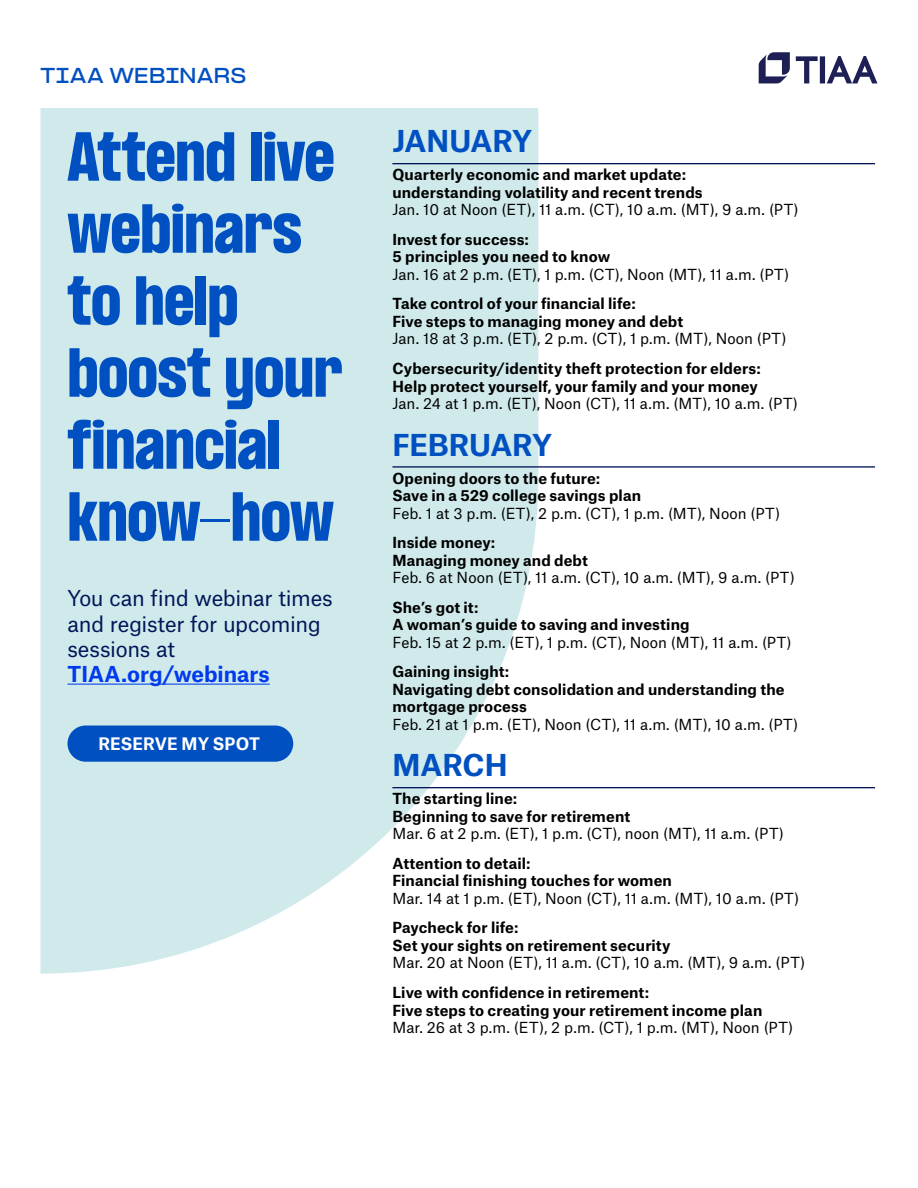
<style>
.page{position:relative;width:918px;height:1188px;background:#fff}
.page>*{position:absolute;margin:0;border:0;box-sizing:border-box;transform-origin:0 0}
.t1{font:900 condensed 60px/72px "PP Formula";letter-spacing:-.005em;color:#0050c1}
.t2{font:700 28.8px "Atlas Grotesk";letter-spacing:-.01em;color:#0050c1}
.t3{font:21px/25.2px "Atlas Grotesk";letter-spacing:-.015em;color:#041459}
.t4{font:700 21px "Atlas Grotesk";color:#003aec}
.t5{font:700 expanded 18px "PP Formula";letter-spacing:.01em;color:#0050c1}
.t6{font:700 16.5px "Atlas Grotesk";letter-spacing:.005em;color:#fff}
.t7{font:700 14.55px/17.5px "Atlas Grotesk";letter-spacing:.01em;color:#000}
.t8{font:14.55px "Atlas Grotesk";letter-spacing:.005em;color:#000}
</style>
<div class="page">
<svg style="left:41px;top:108px;width:497px;height:866px;background:#d5eced"></svg>
<hr style="left:68px;top:684px;width:202px;height:1px;background:#003aec">
<div style="left:68px;top:726px;width:225px;height:36px;background:#0050c1;border-radius:18px"></div>
<hr style="left:392px;top:163px;width:483px;height:1px;background:#041459">
<hr style="left:392px;top:466px;width:483px;height:2px;background:#041459">
<hr style="left:392px;top:787px;width:483px;height:1px;background:#041459">
<svg style="left:796px;top:56px;width:81px;height:27px"></svg>
<svg style="left:759px;top:52px;width:31px;height:31px"></svg>
<p class="t5" style="left:40px;top:64px;width:207px">TIAA WEBINARS</p>
<h1 class="t1" style="left:68px;top:121px;width:276px">Attend live webinars to help boost your financial know-how</h1>
<h3 class="t3" style="left:68px;top:584px;width:267px">You can find webinar times and register for upcoming sessions at</h3>
<h3 class="t4" style="left:68px;top:657px;width:204px">TIAA.org/webinars</h3>
<p class="t6" style="left:98px;top:730px;width:163px">RESERVE MY SPOT</p>
<h2 class="t2" style="left:392px;top:118px;width:141px">JANUARY</h2>
<p class="t7" style="left:392px;top:164px;width:312px">Quarterly economic and market update: understanding volatility and recent trends</p>
<p class="t8" style="left:392px;top:198px;width:408px">Jan. 10 at Noon (ET), 11 a.m. (CT), 10 a.m. (MT), 9 a.m. (PT)</p>
<p class="t7" style="left:392px;top:229px;width:219px">Invest for success:<br>5 principles you need to know</p>
<p class="t8" style="left:392px;top:263px;width:398px">Jan. 16 at 2 p.m. (ET), 1 p.m. (CT), Noon (MT), 11 a.m. (PT)</p>
<p class="t7" style="left:392px;top:294px;width:292px">Take control of your financial life:<br>Five steps to managing money and debt</p>
<p class="t8" style="left:392px;top:327px;width:396px">Jan. 18 at 3 p.m. (ET), 2 p.m. (CT), 1 p.m. (MT), Noon (PT)</p>
<p class="t7" style="left:392px;top:358px;width:370px">Cybersecurity/identity theft protection for elders:<br>Help protect yourself, your family and your money</p>
<p class="t8" style="left:392px;top:392px;width:407px">Jan. 24 at 1 p.m. (ET), Noon (CT), 11 a.m. (MT), 10 a.m. (PT)</p>
<h2 class="t2" style="left:392px;top:421px;width:161px">FEBRUARY</h2>
<p class="t7" style="left:392px;top:468px;width:250px">Opening doors to the future:<br>Save in a 529 college savings plan</p>
<p class="t8" style="left:392px;top:501px;width:389px">Feb. 1 at 3 p.m. (ET), 2 p.m. (CT), 1 p.m. (MT), Noon (PT)</p>
<p class="t7" style="left:392px;top:532px;width:197px">Inside money:<br>Managing money and debt</p>
<p class="t8" style="left:392px;top:566px;width:404px">Feb. 6 at Noon (ET), 11 a.m. (CT), 10 a.m. (MT), 9 a.m. (PT)</p>
<p class="t7" style="left:392px;top:597px;width:299px">She’s got it:<br>A woman’s guide to saving and investing</p>
<p class="t8" style="left:392px;top:630px;width:401px">Feb. 15 at 2 p.m. (ET), 1 p.m. (CT), Noon (MT), 11 a.m. (PT)</p>
<p class="t7" style="left:392px;top:661px;width:394px">Gaining insight:<br>Navigating debt consolidation and understanding the mortgage process</p>
<p class="t8" style="left:392px;top:713px;width:407px">Feb. 21 at 1 p.m. (ET), Noon (CT), 11 a.m. (MT), 10 a.m. (PT)</p>
<h2 class="t2" style="left:392px;top:742px;width:117px">MARCH</h2>
<p class="t7" style="left:392px;top:788px;width:239px">The starting line:<br>Beginning to save for retirement</p>
<p class="t8" style="left:392px;top:822px;width:393px">Mar. 6 at 2 p.m. (ET), 1 p.m. (CT), noon (MT), 11 a.m. (PT)</p>
<p class="t7" style="left:392px;top:853px;width:281px">Attention to detail:<br>Financial finishing touches for women</p>
<p class="t8" style="left:392px;top:887px;width:408px">Mar. 14 at 1 p.m. (ET), Noon (CT), 11 a.m. (MT), 10 a.m. (PT)</p>
<p class="t7" style="left:392px;top:918px;width:280px">Paycheck for life:<br>Set your sights on retirement security</p>
<p class="t8" style="left:392px;top:951px;width:415px">Mar. 20 at Noon (ET), 11 a.m. (CT), 10 a.m. (MT), 9 a.m. (PT)</p>
<p class="t7" style="left:392px;top:982px;width:371px">Live with confidence in retirement:<br>Five steps to creating your retirement income plan</p>
<p class="t8" style="left:392px;top:1016px;width:403px">Mar. 26 at 3 p.m. (ET), 2 p.m. (CT), 1 p.m. (MT), Noon (PT)</p>
</div>
